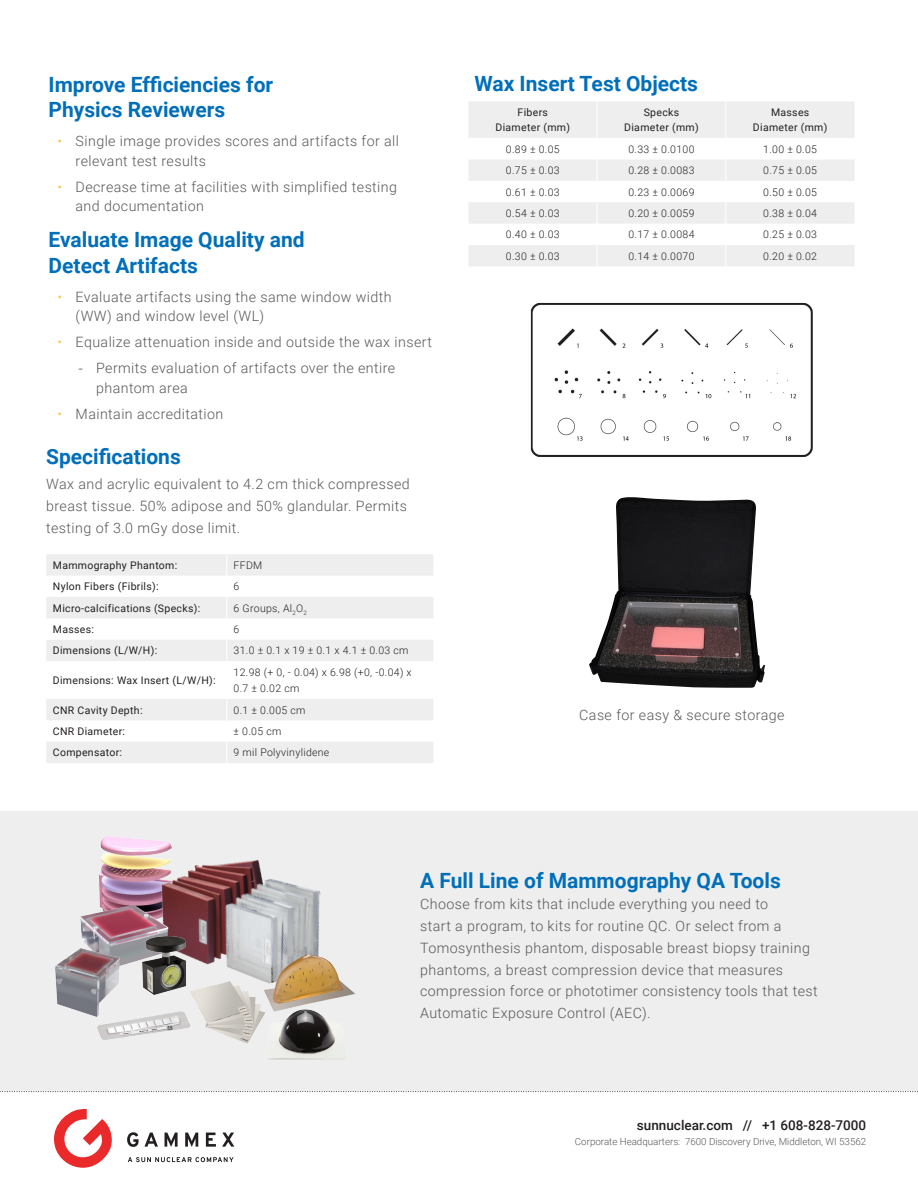
<style>
.page{position:relative;width:918px;height:1188px;background:#fff}
.page>*{position:absolute;margin:0;border:0;box-sizing:border-box;transform-origin:0 0}
.Datasheet_PG2_Sectio{font:700 21px/25.2px "Roboto";color:#006fba}
.Body_Copy{font:300 14.25px/21.8px "Roboto";letter-spacing:.03em;color:#57585a}
.t1{font:500 13.5px "Roboto";color:#231f20}
.Specs_-_Table_Left_C{font:10.5px "Roboto";letter-spacing:.03em;color:#231f20}
.Specs_-_Table_Right{font:300 10.5px "Roboto";letter-spacing:.03em;color:#231f20}
.Specs_-_Table_Left_C-2{font:300 10.5px/16.5px "Roboto";letter-spacing:.03em;color:#231f20}
.t2{font:300 9.75px "Roboto";color:#57585a}
.s1{color:#fec451}
.s2{font-family:"Helvetica Neue LT Pro"}
</style>
<div class="page">
<div style="left:0;top:811px;width:918px;height:375px;background:#eeeeef"></div>
<img style="left:99px;top:836px;width:55px;height:67px">
<img style="left:589px;top:497px;width:176px;height:191px">
<svg style="left:46px;top:554px;width:387px;height:209px;fill:#f3f3f4"></svg>
<svg style="left:226px;top:554px;width:1px;height:107px"></svg>
<hr style="left:226px;top:661px;width:1px;height:38px;background:#fff">
<svg style="left:226px;top:699px;width:1px;height:64px"></svg>
<svg style="left:469px;top:102px;width:385px;height:164px;fill:#eeeeef"></svg>
<hr style="left:597px;top:101px;width:1px;height:37px;background:#fff">
<svg style="left:597px;top:138px;width:1px;height:128px"></svg>
<hr style="left:725px;top:101px;width:1px;height:37px;background:#fff">
<svg style="left:725px;top:138px;width:1px;height:128px"></svg>
<img style="left:268px;top:1012px;width:78px;height:48px">
<img style="left:140px;top:841px;width:120px;height:130px">
<img style="left:196px;top:864px;width:125px;height:107px">
<img style="left:98px;top:1011px;width:82px;height:28px">
<img style="left:180px;top:971px;width:93px;height:82px">
<img style="left:264px;top:954px;width:91px;height:58px">
<img style="left:530px;top:302px;width:283px;height:155px">
<img style="left:80px;top:903px;width:104px;height:68px">
<img style="left:56px;top:949px;width:64px;height:68px">
<img style="left:142px;top:936px;width:43px;height:59px">
<div style="left:0;top:1091px;width:918px;height:97px;background:#fff"></div>
<svg style="left:0;top:1091px;width:918px;height:1px"></svg>
<svg style="left:127px;top:1132px;width:12px;height:15px"></svg>
<svg style="left:145px;top:1133px;width:13px;height:14px"></svg>
<svg style="left:165px;top:1133px;width:13px;height:14px"></svg>
<svg style="left:185px;top:1133px;width:13px;height:14px"></svg>
<svg style="left:206px;top:1133px;width:10px;height:14px"></svg>
<svg style="left:222px;top:1133px;width:12px;height:14px"></svg>
<svg style="left:54px;top:1109px;width:58px;height:59px"></svg>
<svg style="left:128px;top:1157px;width:106px;height:5px"></svg>
<p class="Datasheet_PG2_Sectio" style="left:49px;top:71px;width:226px">Improve Efficiencies for<br>Physics Reviewers</p>
<p class="Body_Copy" style="left:76px;top:131px;width:325px;line-height:19.5px;text-indent:-18px"><span class="s1">•</span> Single image provides scores and artifacts for all relevant test results</p>
<p class="Body_Copy" style="left:76px;top:177px;width:323px;line-height:19.5px;text-indent:-18px"><span class="s1">•</span> Decrease time at facilities with simplified testing and documentation</p>
<p class="Datasheet_PG2_Sectio" style="left:49px;top:227px;width:258px">Evaluate Image Quality and<br>Detect Artifacts</p>
<p class="Body_Copy" style="left:76px;top:287px;width:318px;line-height:19.5px;text-indent:-18px"><span class="s1">•</span> Evaluate artifacts using the same window width (WW) and window level (WL)</p>
<p class="Body_Copy" style="left:58px;top:331px;width:376px"><span class="s1">•</span> Equalize attenuation inside and outside the wax insert</p>
<p class="Body_Copy" style="left:96px;top:358px;width:301px;line-height:19.5px;text-indent:-18px"><span class="s2">-</span> Permits evaluation of artifacts over the entire phantom area</p>
<p class="Body_Copy" style="left:58px;top:402px;width:167px"><span class="s1">•</span> Maintain accreditation</p>
<p class="Datasheet_PG2_Sectio" style="left:46px;top:443px;width:136px">Specifications</p>
<p class="Body_Copy" style="left:46px;top:473px;width:365px">Wax and acrylic equivalent to 4.2 cm thick compressed breast tissue. 50% adipose and 50% glandular. Permits testing of 3.0 mGy dose limit.</p>
<p class="Specs_-_Table_Left_C" style="left:53px;top:558px;width:126px">Mammography Phantom:</p>
<p class="Specs_-_Table_Left_C-2" style="left:234px;top:556px;width:30px">FFDM</p>
<p class="Specs_-_Table_Left_C" style="left:53px;top:579px;width:107px">Nylon Fibers (Fibrils):</p>
<p class="Specs_-_Table_Left_C-2" style="left:234px;top:578px;width:7px">6</p>
<p class="Specs_-_Table_Left_C" style="left:53px;top:601px;width:149px">Micro-calcifications (Specks):</p>
<p class="Specs_-_Table_Left_C-2" style="left:234px;top:599px;width:75px">6 Groups, Al<sub>2</sub>O<sub>2</sub></p>
<p class="Specs_-_Table_Left_C" style="left:53px;top:622px;width:43px">Masses:</p>
<p class="Specs_-_Table_Left_C-2" style="left:234px;top:621px;width:7px">6</p>
<p class="Specs_-_Table_Left_C" style="left:53px;top:643px;width:106px">Dimensions (L/W/H):</p>
<p class="Specs_-_Table_Left_C-2" style="left:234px;top:642px;width:177px">31.0 ± 0.1 x 19 ± 0.1 x 4.1 ± 0.03 cm</p>
<p class="Specs_-_Table_Left_C" style="left:53px;top:673px;width:164px">Dimensions: Wax Insert (L/W/H):</p>
<p class="Specs_-_Table_Left_C-2" style="left:234px;top:663px;width:180px">12.98 (+ 0, - 0.04) x 6.98 (+0, -0.04) x<br>0.7 ± 0.02 cm</p>
<p class="Specs_-_Table_Left_C" style="left:53px;top:703px;width:91px">CNR Cavity Depth:</p>
<p class="Specs_-_Table_Left_C-2" style="left:234px;top:701px;width:73px">0.1 ± 0.005 cm</p>
<p class="Specs_-_Table_Left_C" style="left:53px;top:724px;width:74px">CNR Diameter:</p>
<p class="Specs_-_Table_Left_C-2" style="left:234px;top:723px;width:49px">± 0.05 cm</p>
<p class="Specs_-_Table_Left_C" style="left:53px;top:745px;width:71px">Compensator:</p>
<p class="Specs_-_Table_Left_C-2" style="left:234px;top:744px;width:97px">9 mil Polyvinylidene</p>
<p class="Datasheet_PG2_Sectio" style="left:474px;top:70px;width:225px">Wax Insert Test Objects</p>
<p class="Specs_-_Table_Left_C" style="left:518px;top:105px;width:32px">Fibers</p>
<p class="Specs_-_Table_Left_C" style="left:496px;top:120px;width:76px">Diameter (mm)</p>
<p class="Specs_-_Table_Left_C" style="left:644px;top:105px;width:37px">Specks</p>
<p class="Specs_-_Table_Left_C" style="left:624px;top:120px;width:76px">Diameter (mm)</p>
<p class="Specs_-_Table_Left_C" style="left:771px;top:105px;width:40px">Masses</p>
<p class="Specs_-_Table_Left_C" style="left:753px;top:120px;width:76px">Diameter (mm)</p>
<p class="Specs_-_Table_Right" style="left:506px;top:142px;width:55px">0.89 ± 0.05</p>
<p class="Specs_-_Table_Right" style="left:628px;top:142px;width:68px">0.33 ± 0.0100</p>
<p class="Specs_-_Table_Right" style="left:763px;top:142px;width:55px">1.00 ± 0.05</p>
<p class="Specs_-_Table_Right" style="left:506px;top:163px;width:55px">0.75 ± 0.03</p>
<p class="Specs_-_Table_Right" style="left:628px;top:163px;width:68px">0.28 ± 0.0083</p>
<p class="Specs_-_Table_Right" style="left:763px;top:163px;width:55px">0.75 ± 0.05</p>
<p class="Specs_-_Table_Right" style="left:506px;top:184px;width:55px">0.61 ± 0.03</p>
<p class="Specs_-_Table_Right" style="left:628px;top:184px;width:68px">0.23 ± 0.0069</p>
<p class="Specs_-_Table_Right" style="left:763px;top:184px;width:55px">0.50 ± 0.05</p>
<p class="Specs_-_Table_Right" style="left:506px;top:206px;width:55px">0.54 ± 0.03</p>
<p class="Specs_-_Table_Right" style="left:628px;top:206px;width:68px">0.20 ± 0.0059</p>
<p class="Specs_-_Table_Right" style="left:763px;top:206px;width:55px">0.38 ± 0.04</p>
<p class="Specs_-_Table_Right" style="left:506px;top:227px;width:55px">0.40 ± 0.03</p>
<p class="Specs_-_Table_Right" style="left:628px;top:227px;width:68px">0.17 ± 0.0084</p>
<p class="Specs_-_Table_Right" style="left:763px;top:227px;width:55px">0.25 ± 0.03</p>
<p class="Specs_-_Table_Right" style="left:506px;top:249px;width:55px">0.30 ± 0.03</p>
<p class="Specs_-_Table_Right" style="left:628px;top:249px;width:68px">0.14 ± 0.0070</p>
<p class="Specs_-_Table_Right" style="left:763px;top:249px;width:55px">0.20 ± 0.02</p>
<p class="Body_Copy" style="left:579px;top:704px;width:207px">Case for easy &amp; secure storage</p>
<p class="Datasheet_PG2_Sectio" style="left:420px;top:867px;width:362px">A Full Line of Mammography QA Tools</p>
<p class="Body_Copy" style="left:420px;top:893px;width:399px">Choose from kits that include everything you need to<br>start a program, to kits for routine QC. Or select from a Tomosynthesis phantom, disposable breast biopsy training phantoms, a breast compression device that measures compression force or phototimer consistency tools that test Automatic Exposure Control (AEC).</p>
<p class="t1" style="left:637px;top:1115px;width:231px">sunnuclear.com // +1 608-828-7000</p>
<p class="t2" style="left:575px;top:1134px;width:293px">Corporate Headquarters: 7600 Discovery Drive, Middleton, WI 53562</p>
</div>
